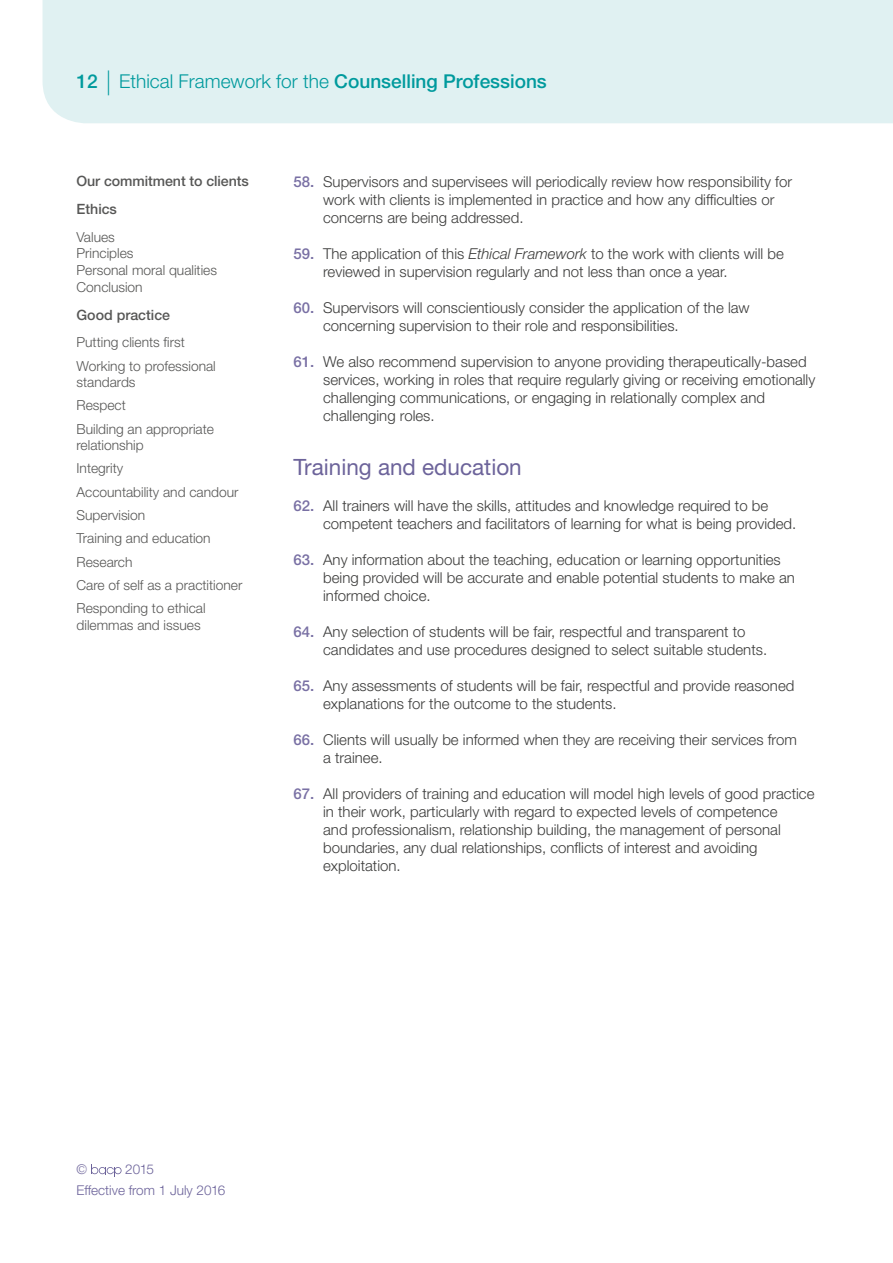
<style>
.page{position:relative;width:893px;height:1263px;background:#fff}
.page>*{position:absolute;margin:0;border:0;box-sizing:border-box;transform-origin:0 0}
.t1{font:22.5px "Helvetica Neue LT Std";color:#6c639a}
.t2{font:500 19.05px "Helvetica Neue LT Std";color:#009a9d}
.t3{font:300 15px/18px "Helvetica Neue LT Std";color:#3c3c3b}
.t4{font:500 14.25px/28px "Helvetica Neue LT Std";letter-spacing:-.005em;color:#575756}
.t5{font:300 13.8px/23.2px "Helvetica Neue LT Std";color:#575756}
.t6{font:300 13.5px/20.4px "Helvetica Neue LT Std";color:#6c639a}
.s1{font-weight:300;font-size:24.75px}
.s2{font-weight:300}
.s3{font-weight:500;color:#7970a4}
.s4{font-style:italic}
</style>
<div class="page">
<svg style="left:91px;top:1164px;width:31px;height:13px"></svg>
<div style="left:43px;top:0;width:850px;height:123px;background:#e0f1f2"></div>
<p class="t2" style="left:77px;top:70px;width:472px">12 <span class="s1">|</span> <span class="s2">Ethical Framework for the</span> Counselling Professions</p>
<p class="t4" style="left:77px;top:167px;width:174px">Our commitment to clients<br>Ethics</p>
<p class="t5" style="left:77px;top:228px;width:142px;line-height:16.5px">Values<br>Principles<br>Personal moral qualities<br>Conclusion</p>
<p class="t4" style="left:77px;top:300px;width:95px">Good practice</p>
<p class="t5" style="left:77px;top:330px;width:141px">Putting clients first<br>Working to professional</p>
<p class="t5" style="left:77px;top:370px;width:139px">standards<br>Respect<br>Building an appropriate</p>
<p class="t5" style="left:77px;top:433px;width:167px">relationship<br>Integrity<br>Accountability and candour<br>Supervision<br>Training and education<br>Research<br>Care of self as a practitioner<br>Responding to ethical</p>
<p class="t5" style="left:77px;top:613px;width:126px">dilemmas and issues</p>
<p class="t3" style="left:323px;top:172px;width:470px;text-indent:-30px"><span class="s3">58.</span> Supervisors and supervisees will periodically review how responsibility for work with clients is implemented in practice and how any difficulties or concerns are being addressed.</p>
<p class="t3" style="left:323px;top:244px;width:462px;text-indent:-30px"><span class="s3">59.</span> The application of this <span class="s4">Ethical Framework</span> to the work with clients will be reviewed in supervision regularly and not less than once a year.</p>
<p class="t3" style="left:323px;top:298px;width:428px;text-indent:-30px"><span class="s3">60.</span> Supervisors will conscientiously consider the application of the law concerning supervision to their role and responsibilities.</p>
<p class="t3" style="left:323px;top:352px;width:494px;text-indent:-30px"><span class="s3">61.</span> We also recommend supervision to anyone providing therapeutically-based services, working in roles that require regularly giving or receiving emotionally challenging communications, or engaging in relationally complex and challenging roles.</p>
<h1 class="t1" style="left:293px;top:453px;width:230px">Training and education</h1>
<p class="t3" style="left:323px;top:496px;width:475px;text-indent:-30px"><span class="s3">62.</span> All trainers will have the skills, attitudes and knowledge required to be competent teachers and facilitators of learning for what is being provided.</p>
<p class="t3" style="left:323px;top:550px;width:473px;text-indent:-30px"><span class="s3">63.</span> Any information about the teaching, education or learning opportunities being provided will be accurate and enable potential students to make an informed choice.</p>
<p class="t3" style="left:323px;top:622px;width:445px;text-indent:-30px"><span class="s3">64.</span> Any selection of students will be fair, respectful and transparent to candidates and use procedures designed to select suitable students.</p>
<p class="t3" style="left:323px;top:676px;width:473px;text-indent:-30px"><span class="s3">65.</span> Any assessments of students will be fair, respectful and provide reasoned explanations for the outcome to the students.</p>
<p class="t3" style="left:323px;top:730px;width:475px;text-indent:-30px"><span class="s3">66.</span> Clients will usually be informed when they are receiving their services from a trainee.</p>
<p class="t3" style="left:323px;top:784px;width:493px;text-indent:-30px"><span class="s3">67.</span> All providers of training and education will model high levels of good practice in their work, particularly with regard to expected levels of competence<br>and professionalism, relationship building, the management of personal boundaries, any dual relationships, conflicts of interest and avoiding exploitation.</p>
<p class="t6" style="left:77px;top:1159px;width:12px">©</p>
<p class="t6" style="left:77px;top:1159px;width:150px;text-indent:49px">2015<br>Effective from 1 July 2016</p>
</div>
